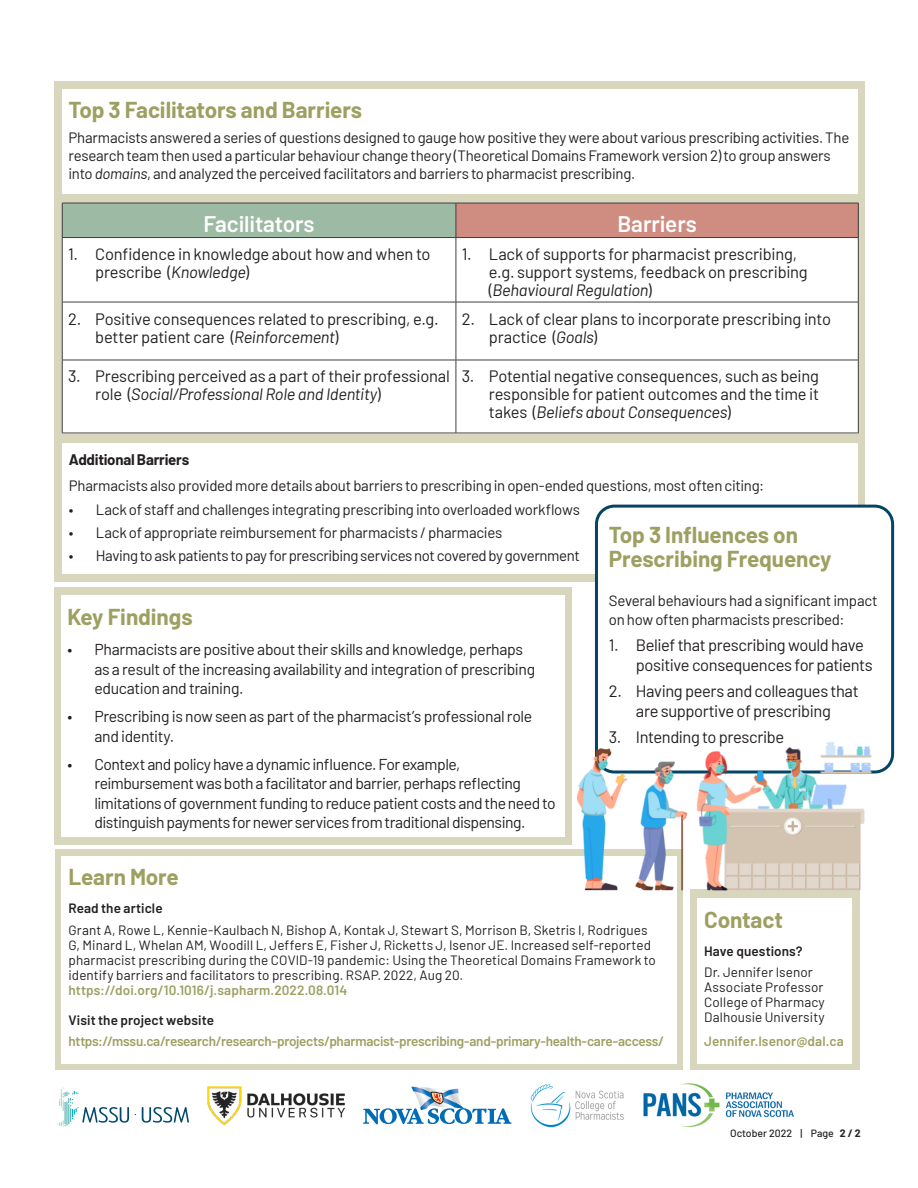
<style>
.page{position:relative;width:918px;height:1188px;background:#fff}
.page>*{position:absolute;margin:0;border:0;box-sizing:border-box;transform-origin:0 0}
.t1{font:700 22.5px/24px "Barlow";letter-spacing:-.005em;color:#9ca061}
.t2{font:600 22.5px "Barlow";letter-spacing:-.005em;color:#fff}
.t3{font:16.5px/18px "Barlow";letter-spacing:-.015em;color:#231f20}
.t4{font:15.75px/19.5px "Barlow";letter-spacing:-.03em;color:#231f20}
.t5{font:15px/18px "Barlow";letter-spacing:-.02em;color:#231f20}
.t6{font:700 15px "Barlow";letter-spacing:-.015em;color:#231f20}
.t7{font:13.5px/15px "Barlow";letter-spacing:.005em;color:#231f20}
.t8{font:600 13.5px "Barlow";letter-spacing:-.015em;color:#9ca061}
.t9{font:600 13.5px "Barlow";letter-spacing:.01em;color:#9ca061}
.t10{font:600 13.5px "Barlow";letter-spacing:.005em;color:#231f20}
.t11{font:500 10.5px "Barlow";color:#231f20}
.s1{font-style:italic}
.s2{font-weight:700}
</style>
<div class="page">
<div style="left:54px;top:82px;width:811px;height:500px;background:#d8d7be"></div>
<div style="left:62px;top:89px;width:796px;height:104px;background:#fff"></div>
<div style="left:62px;top:203px;width:795px;height:230px;background:#fff"></div>
<div style="left:62px;top:203px;width:394px;height:35px;background:#9dbaa4"></div>
<div style="left:456px;top:203px;width:402px;height:35px;background:#cf8d81"></div>
<hr style="left:62px;top:238px;width:1px;height:64px;background:#3f3f3f">
<hr style="left:456px;top:238px;width:1px;height:64px;background:#3f3f3f">
<hr style="left:858px;top:238px;width:1px;height:64px;background:#3f3f3f">
<hr style="left:62px;top:302px;width:394px;height:1px;background:#3f3f3f">
<hr style="left:62px;top:302px;width:1px;height:58px;background:#3f3f3f">
<hr style="left:456px;top:302px;width:403px;height:1px;background:#3f3f3f">
<hr style="left:456px;top:302px;width:1px;height:58px;background:#3f3f3f">
<hr style="left:858px;top:302px;width:1px;height:58px;background:#3f3f3f">
<hr style="left:62px;top:360px;width:394px;height:1px;background:#3f3f3f">
<hr style="left:62px;top:360px;width:1px;height:73px;background:#3f3f3f">
<hr style="left:456px;top:360px;width:403px;height:1px;background:#3f3f3f">
<hr style="left:456px;top:360px;width:1px;height:73px;background:#3f3f3f">
<hr style="left:858px;top:360px;width:1px;height:73px;background:#3f3f3f">
<hr style="left:62px;top:433px;width:394px;height:1px;background:#3f3f3f">
<hr style="left:456px;top:433px;width:403px;height:1px;background:#3f3f3f">
<hr style="left:62px;top:203px;width:394px;height:1px;background:#3f3f3f">
<hr style="left:62px;top:203px;width:1px;height:34px;background:#3f3f3f">
<hr style="left:456px;top:203px;width:403px;height:1px;background:#3f3f3f">
<hr style="left:456px;top:203px;width:1px;height:34px;background:#3f3f3f">
<hr style="left:858px;top:203px;width:1px;height:34px;background:#3f3f3f">
<hr style="left:62px;top:237px;width:394px;height:1px;background:#3f3f3f">
<hr style="left:456px;top:237px;width:403px;height:1px;background:#3f3f3f">
<div style="left:54px;top:587px;width:517px;height:258px;background:#d8d7be"></div>
<div style="left:61px;top:595px;width:504px;height:242px;background:#fff"></div>
<div style="left:55px;top:849px;width:628px;height:221px;background:#d8d7be"></div>
<div style="left:62px;top:856px;width:615px;height:160px;background:#fff"></div>
<div style="left:62px;top:893px;width:615px;height:171px;background:#fff"></div>
<div style="left:62px;top:443px;width:795px;height:131px;background:#fff"></div>
<div style="left:690px;top:890px;width:169px;height:180px;background:#d8d7be"></div>
<div style="left:697px;top:899px;width:155px;height:165px;background:#fff"></div>
<div style="left:596px;top:506px;width:297px;height:266px;background:#fff;border-radius:18px"></div>
<div style="left:595px;top:505px;width:299px;height:269px;border:3px solid #044465;border-radius:18px"></div>
<img style="left:571px;top:717px;width:322px;height:189px">
<img style="left:207px;top:1086px;width:138px;height:39px">
<svg style="left:142px;top:1107px;width:47px;height:16px"></svg>
<svg style="left:57px;top:1088px;width:72px;height:39px"></svg>
<img style="left:643px;top:1083px;width:150px;height:45px">
<img style="left:530px;top:1084px;width:94px;height:44px">
<svg style="left:363px;top:1087px;width:149px;height:37px"></svg>
<h2 class="t1" style="left:68px;top:96px;width:295px">Top 3 Facilitators and Barriers</h2>
<h2 class="t5" style="left:68px;top:127px;width:782px">Pharmacists answered a series of questions designed to gauge how positive they were about various prescribing activities. The research team then used a particular behaviour change theory (Theoretical Domains Framework version 2) to group answers into <span class="s1">domains</span>, and analyzed the perceived facilitators and barriers to pharmacist prescribing.</h2>
<h2 class="t2" style="left:204px;top:207px;width:112px">Facilitators</h2>
<h2 class="t2" style="left:617px;top:207px;width:81px">Barriers</h2>
<p class="t3" style="left:95px;top:244px;width:337px;text-indent:-27px">1. Confidence in knowledge about how and when to prescribe (<span class="s1">Knowledge</span>)</p>
<h2 class="t3" style="left:489px;top:244px;width:320px;text-indent:-27px">1. Lack of supports for pharmacist prescribing, e.g. support systems, feedback on prescribing (<span class="s1">Behavioural Regulation</span>)</h2>
<p class="t3" style="left:95px;top:308px;width:345px;text-indent:-27px">2. Positive consequences related to prescribing, e.g. better patient care (<span class="s1">Reinforcement</span>)</p>
<h2 class="t3" style="left:489px;top:308px;width:344px;text-indent:-27px">2. Lack of clear plans to incorporate prescribing into practice (<span class="s1">Goals</span>)</h2>
<h2 class="t3" style="left:95px;top:366px;width:356px;text-indent:-27px">3. Prescribing perceived as a part of their professional role (<span class="s1">Social/Professional Role and Identity</span>)</h2>
<h2 class="t3" style="left:489px;top:366px;width:332px;text-align:justify;text-indent:-27px">3. Potential negative consequences, such as being responsible for patient outcomes and the time it takes (<span class="s1">Beliefs about Consequences</span>)</h2>
<h2 class="t6" style="left:69px;top:448px;width:122px">Additional Barriers</h2>
<h2 class="t5" style="left:69px;top:476px;width:697px">Pharmacists also provided more details about barriers to prescribing in open-ended questions, most often citing:</h2>
<p class="t5" style="left:69px;top:499px;width:513px">• Lack of staff and challenges integrating prescribing into overloaded workflows</p>
<p class="t5" style="left:69px;top:522px;width:435px">• Lack of appropriate reimbursement for pharmacists / pharmacies</p>
<p class="t5" style="left:69px;top:546px;width:513px">• Having to ask patients to pay for prescribing services not covered by government</p>
<h2 class="t1" style="left:609px;top:521px;width:224px">Top 3 Influences on<br>Prescribing Frequency</h2>
<h2 class="t5" style="left:609px;top:589px;width:270px;line-height:19.5px">Several behaviours had a significant impact on how often pharmacists prescribed:</h2>
<p class="t3" style="left:636px;top:634px;width:238px;line-height:19.5px;text-indent:-27px">1. Belief that prescribing would have positive consequences for patients</p>
<p class="t3" style="left:609px;top:680px;width:251px;line-height:19.5px;text-align:center">2. Having peers and colleagues that are supportive of prescribing</p>
<p class="t3" style="left:609px;top:727px;width:177px">3. Intending to prescribe</p>
<h2 class="t1" style="left:67px;top:603px;width:127px">Key Findings</h2>
<p class="t4" style="left:94px;top:639px;width:442px;text-indent:-27px">• Pharmacists are positive about their skills and knowledge, perhaps as a result of the increasing availability and integration of prescribing education and training.</p>
<p class="t4" style="left:94px;top:706px;width:439px;text-indent:-27px">• Prescribing is now seen as part of the pharmacist’s professional role and identity.</p>
<p class="t4" style="left:94px;top:753px;width:463px;text-indent:-27px">• Context and policy have a dynamic influence. For example, reimbursement was both a facilitator and barrier, perhaps reflecting limitations of government funding to reduce patient costs and the need to distinguish payments for newer services from traditional dispensing.</p>
<h2 class="t1" style="left:69px;top:864px;width:112px">Learn More</h2>
<h2 class="t10" style="left:69px;top:898px;width:96px">Read the article</h2>
<h2 class="t7" style="left:69px;top:921px;width:589px">Grant A, Rowe L, Kennie-Kaulbach N, Bishop A, Kontak J, Stewart S, Morrison B, Sketris I, Rodrigues G, Minard L, Whelan AM, Woodill L, Jeffers E, Fisher J, Ricketts J, Isenor JE. Increased self-reported pharmacist prescribing during the COVID-19 pandemic: Using the Theoretical Domains Framework to identify barriers and facilitators to prescribing. RSAP. 2022, Aug 20.</h2>
<h2 class="t9" style="left:69px;top:980px;width:280px">https://doi.org/10.1016/j.sapharm.2022.08.014</h2>
<h2 class="t10" style="left:69px;top:1010px;width:147px">Visit the project website</h2>
<h2 class="t8" style="left:69px;top:1032px;width:597px">https://mssu.ca/research/research-projects/pharmacist-prescribing-and-primary-health-care-access/</h2>
<h2 class="t1" style="left:704px;top:906px;width:80px">Contact</h2>
<h2 class="t10" style="left:704px;top:941px;width:100px">Have questions?</h2>
<h2 class="t7" style="left:704px;top:964px;width:110px">Dr. Jennifer Isenor</h2>
<h2 class="t7" style="left:704px;top:979px;width:121px">Associate Professor</h2>
<h2 class="t7" style="left:704px;top:994px;width:122px">College of Pharmacy</h2>
<h2 class="t7" style="left:704px;top:1009px;width:122px">Dalhousie University</h2>
<h2 class="t9" style="left:704px;top:1031px;width:141px">Jennifer.Isenor@dal.ca</h2>
<p class="t11" style="left:730px;top:1126px;width:132px">October 2022 | Page <span class="s2">2 / 2</span></p>
</div>
